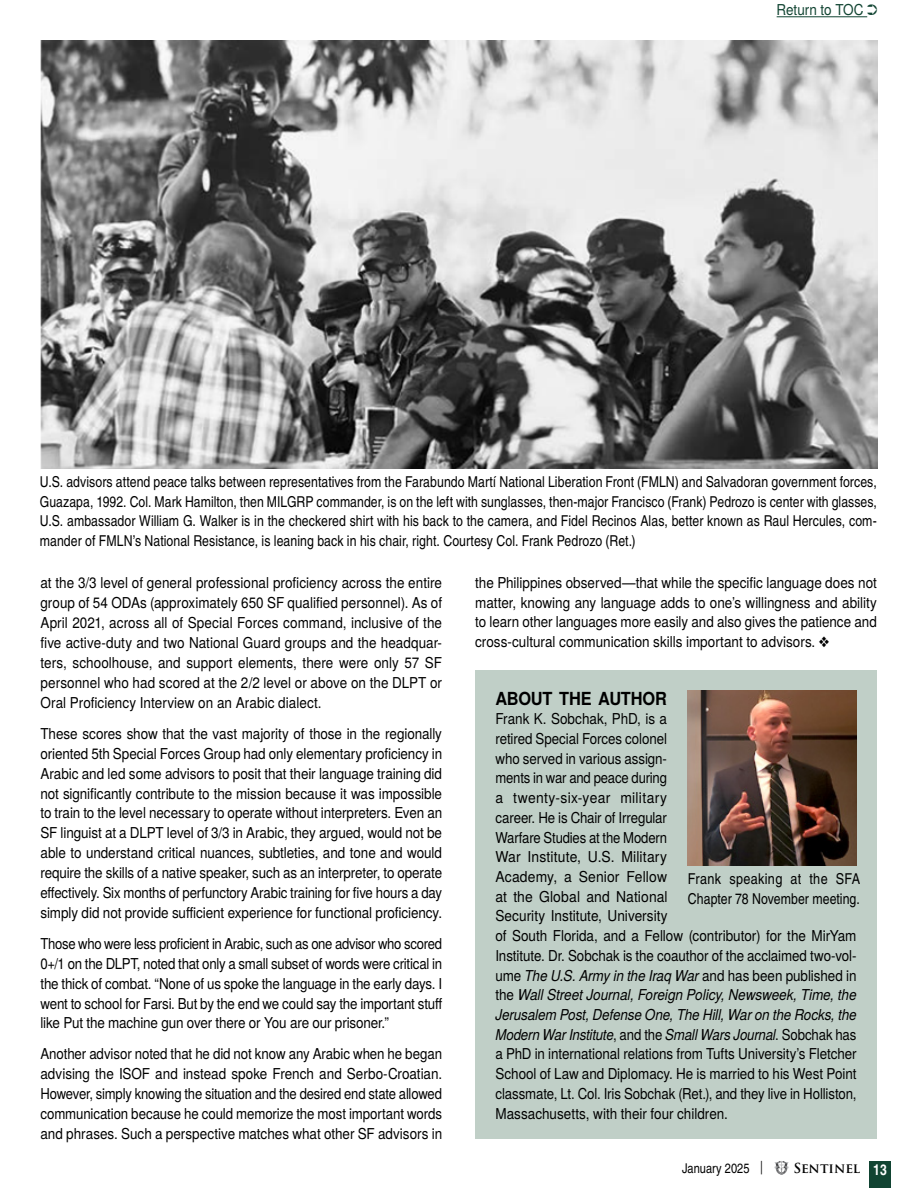
<style>
.page{position:relative;width:918px;height:1188px;background:#fff}
.page>*{position:absolute;margin:0;border:0;box-sizing:border-box;transform-origin:0 0}
.Body_Text{font:700 18px "Te X Gyre Heros";letter-spacing:-.01em;color:#000;scale:.91 1}
.Body_Text-2{font:15px/19.6px "Te X Gyre Heros";letter-spacing:-.005em;color:#000;text-align:justify;scale:.9 1}
.Captions{font:15px/19.5px "Te X Gyre Heros Condensed";letter-spacing:.005em;color:#000;text-align:justify}
.Body_Text-3{font:15px/20px "Te X Gyre Heros";letter-spacing:-.005em;color:#000;text-align:justify;scale:.87 1}
.Body_Text-4{font:15px/20px "Te X Gyre Heros";letter-spacing:-.005em;color:#000;text-align:justify;scale:.89 1}
.Captions-2{font:15px "Te X Gyre Heros";letter-spacing:-.005em;color:#114432;scale:.9 1}
.t1{font:700 15px "Te X Gyre Heros Condensed";color:#fff}
.t2{font:13.5px "Te X Gyre Heros Condensed";color:#000}
.t3{font:700 13.5px "Trajan Pro";color:#000}
.t4{font:13.5px "Trajan Pro";color:#000}
.s1{font-style:italic}
</style>
<div class="page">
<div style="left:869px;top:1161px;width:22px;height:27px;background:#114432"></div>
<svg style="left:774px;top:1161px;width:15px;height:14px"></svg>
<img style="left:40px;top:40px;width:838px;height:429px">
<div style="left:475px;top:670px;width:402px;height:469px;background:#c0cfc7"></div>
<img style="left:687px;top:690px;width:170px;height:176px">
<hr style="left:777px;top:16px;width:90px;height:1px;background:#114432">
<p class="Captions-2" style="left:777px;top:-2px;width:114px">Return to TOC ➲</p>
<p class="Captions" style="left:40px;top:472px;width:839px">U.S. advisors attend peace talks between representatives from the Farabundo Martí National Liberation Front (FMLN) and Salvadoran government forces, Guazapa, 1992. Col. Mark Hamilton, then MILGRP commander, is on the left with sunglasses, then-major Francisco (Frank) Pedrozo is center with glasses, U.S. ambassador William G. Walker is in the checkered shirt with his back to the camera, and Fidel Recinos Alas, better known as Raul Hercules, com&shy;mander of FMLN’s National Resistance, is leaning back in his chair, right. Courtesy Col. Frank Pedrozo (Ret.)</p>
<p class="Body_Text-2" style="left:40px;top:572px;width:448px">at the 3/3 level of general professional proficiency across the entire group of 54 ODAs (approximately 650 SF qualified personnel). As of April 2021, across all of Special Forces command, inclusive of the five active-duty and two National Guard groups and the headquar&shy;ters, schoolhouse, and support elements, there were only 57 SF personnel who had scored at the 2/2 level or above on the DLPT or Oral Proficiency Interview on an Arabic dialect.</p>
<p class="Body_Text-2" style="left:40px;top:722px;width:448px">These scores show that the vast majority of those in the regionally oriented 5th Special Forces Group had only elementary proficiency in Arabic and led some advisors to posit that their language training did not significantly contribute to the mission because it was impossible to train to the level necessary to operate without interpreters. Even an SF linguist at a DLPT level of 3/3 in Arabic, they argued, would not be able to understand critical nuances, subtleties, and tone and would require the skills of a native speaker, such as an interpreter, to operate effectively. Six months of perfunctory Arabic training for five hours a day simply did not provide sufficient experience for functional proficiency.</p>
<p class="Body_Text-3" style="left:40px;top:932px;width:463px">Those who were less proficient in Arabic, such as one advisor who scored 0+/1 on the DLPT, noted that only a small subset of words were critical in the thick of combat. “None of us spoke the language in the early days. I went to school for Farsi. But by the end we could say the important stuff like Put the machine gun over there or You are our prisoner.”</p>
<p class="Body_Text-4" style="left:40px;top:1043px;width:453px">Another advisor noted that he did not know any Arabic when he began advising the ISOF and instead spoke French and Serbo-Croatian.<br>However, simply knowing the situation and the desired end state allowed communication because he could memorize the most important words and phrases. Such a perspective matches what other SF advisors in</p>
<p class="Body_Text-2" style="left:475px;top:572px;width:448px">the Philippines observed—that while the specific language does not matter, knowing any language adds to one’s willingness and ability to learn other languages more easily and also gives the patience and cross-cultural communication skills important to advisors. ❖</p>
<p class="Body_Text" style="left:495px;top:684px;width:190px">ABOUT THE AUTHOR</p>
<p class="Body_Text-2" style="left:495px;top:708px;width:403px;text-align:left">Frank K. Sobchak, PhD, is a<br>retired Special Forces colonel<br>who served in various assign-<br>ments in war and peace during<br>a twenty-six-year military<br>career. He is Chair of Irregular<br>Warfare Studies at the Modern<br>War Institute, U.S. Military<br>Academy, a Senior Fellow<br>at the Global and National<br>Security Institute, University<br>of South Florida, and a Fellow (contributor) for the MirYam Institute. Dr. Sobchak is the coauthor of the acclaimed two-vol&shy;ume <span class="s1">The U.S. Army in the Iraq War</span> and has been published in the <span class="s1">Wall Street Journal, Foreign Policy, Newsweek, Time, the Jerusalem Post, Defense One, The Hill, War on the Rocks, the Modern War Institute</span>, and the <span class="s1">Small Wars Journal</span>. Sobchak has a PhD in international relations from Tufts University’s Fletcher School of Law and Diplomacy. He is married to his West Point classmate, Lt. Col. Iris Sobchak (Ret.), and they live in Holliston, Massachusetts, with their four children.</p>
<p class="Captions" style="left:688px;top:869px;width:174px">Frank speaking at the SFA<br>Chapter 78 November meeting.</p>
<p class="t4" style="left:758px;top:1158px;width:8px">|</p>
<p class="t3" style="left:794px;top:1159px;width:68px">SENTINEL</p>
<p class="t2" style="left:682px;top:1158px;width:69px">January 2025</p>
<p class="t1" style="left:873px;top:1159px;width:15px">13</p>
</div>
